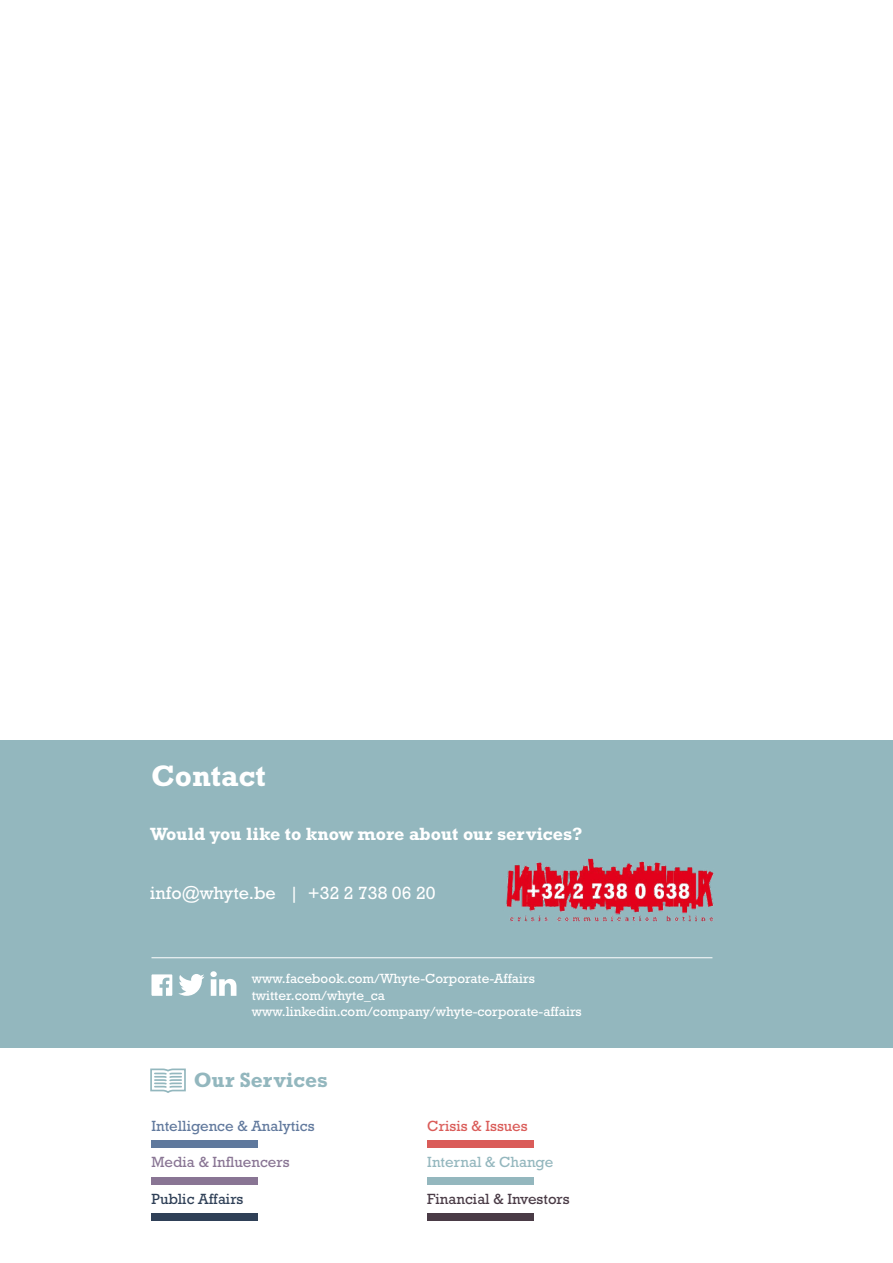
<style>
.page{position:relative;width:893px;height:1263px;background:#fff}
.page>*{position:absolute;margin:0;border:0;box-sizing:border-box;transform-origin:0 0}
.t1{font:700 30px "Rockwell Std";color:#fff}
.t2{font:700 21px "Rockwell Std";color:#93b7be}
.t3{font:700 18px "Rockwell Std";color:#fff}
.t4{font:18px "Rockwell Std";color:#fff}
.t5{font:15px "Rockwell Std";color:#61799d}
.t6{font:15px "Rockwell Std";color:#4a3b46}
.t7{font:15px "Rockwell Std";color:#897594}
.t8{font:15px "Rockwell Std";color:#94b7be}
.t9{font:15px "Rockwell Std";color:#da5c59}
.t10{font:15px "Rockwell Std";color:#2f4057}
.t11{font:13.5px/16.2px "Rockwell Std";color:#fff}
</style>
<div class="page">
<div style="left:0;top:740px;width:893px;height:308px;background:#93b7be"></div>
<svg style="left:151px;top:974px;width:21px;height:22px"></svg>
<svg style="left:178px;top:971px;width:58px;height:25px"></svg>
<hr style="left:151px;top:957px;width:561px;height:1px;background:#fff">
<img style="left:506px;top:858px;width:208px;height:64px">
<svg style="left:150px;top:1068px;width:36px;height:25px"></svg>
<div style="left:151px;top:1140px;width:107px;height:8px;background:#5f799d"></div>
<div style="left:427px;top:1140px;width:107px;height:8px;background:#da5c59"></div>
<div style="left:151px;top:1177px;width:107px;height:7px;background:#897594"></div>
<div style="left:427px;top:1177px;width:107px;height:7px;background:#94b7be"></div>
<div style="left:151px;top:1213px;width:107px;height:7px;background:#2f4057"></div>
<div style="left:427px;top:1213px;width:107px;height:7px;background:#4a3b46"></div>
<h1 class="t1" style="left:151px;top:758px;width:116px">Contact</h1>
<h3 class="t3" style="left:150px;top:824px;width:434px">Would you like to know more about our services?</h3>
<h3 class="t4" style="left:150px;top:882px;width:287px">info@whyte.be | +32 2 738 06 20</h3>
<p class="t11" style="left:252px;top:970px;width:332px">www.facebook.com/Whyte-Corporate-Affairs twitter.com/whyte_ca www.linkedin.com/company/whyte-corporate-affairs</p>
<h2 class="t2" style="left:194px;top:1067px;width:135px">Our Services</h2>
<p class="t5" style="left:151px;top:1117px;width:165px">Intelligence &amp; Analytics</p>
<p class="t9" style="left:427px;top:1117px;width:102px">Crisis &amp; Issues</p>
<p class="t7" style="left:151px;top:1153px;width:140px">Media &amp; Influencers</p>
<p class="t8" style="left:427px;top:1153px;width:127px">Internal &amp; Change</p>
<p class="t10" style="left:151px;top:1190px;width:93px">Public Affairs</p>
<p class="t6" style="left:427px;top:1190px;width:144px">Financial &amp; Investors</p>
</div>
